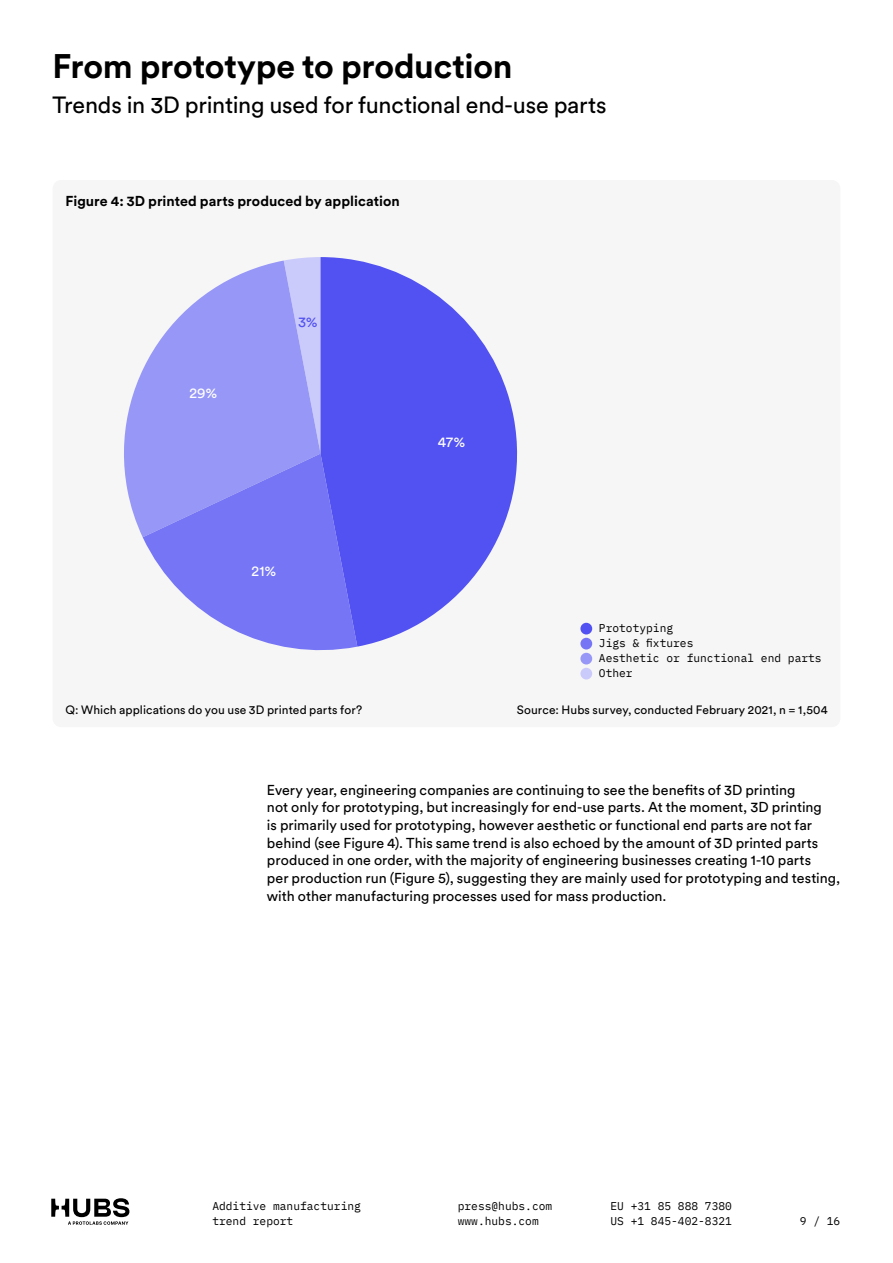
<style>
.page{position:relative;width:893px;height:1263px;background:#fff}
.page>*{position:absolute;margin:0;border:0;box-sizing:border-box;transform-origin:0 0}
.t1{font:700 33.75px "Circular Std";letter-spacing:-.01em;color:#000}
.t2{font:23.25px "Circular Std";letter-spacing:-.01em;color:#000}
.t3{font:14.4px "Circular Std";color:#fff}
.t4{font:14.4px "Circular Std";color:#5252f2}
.t5{font:14.25px/17.7px "Circular Std";color:#000}
.t6{font:700 14.25px "Circular Std";letter-spacing:.005em;color:#000}
.t7{font:12px "Circular Std";letter-spacing:.01em;color:#000}
.t8{font:11.25px/15px "IBM Plex Mono";color:#000}
</style>
<div class="page">
<svg style="left:51px;top:1198px;width:78px;height:27px"></svg>
<div style="left:53px;top:180px;width:787px;height:547px;background:#f6f6f6;border-radius:9px"></div>
<svg style="left:124px;top:369px;width:19px;height:168px;fill:#9797f7"></svg>
<svg style="left:143px;top:257px;width:212px;height:394px"></svg>
<svg style="left:320px;top:257px;width:198px;height:390px;fill:#5252f2"></svg>
<div style="left:580px;top:623px;width:12px;height:11px;background:#5252f2;border-radius:50%"></div>
<div style="left:580px;top:638px;width:12px;height:11px;background:#7575f5;border-radius:50%"></div>
<div style="left:580px;top:653px;width:12px;height:11px;background:#9797f7;border-radius:50%"></div>
<div style="left:580px;top:668px;width:12px;height:11px;background:#cbcbfb;border-radius:50%"></div>
<h1 class="t1" style="left:53px;top:44px;width:462px">From prototype to production</h1>
<h2 class="t2" style="left:53px;top:91px;width:556px">Trends in 3D printing used for functional end-use parts</h2>
<p class="t6" style="left:65px;top:192px;width:336px">Figure 4: 3D printed parts produced by application</p>
<p class="t3" style="left:190px;top:385px;width:29px">29%</p>
<p class="t4" style="left:298px;top:313px;width:21px">3%</p>
<p class="t3" style="left:251px;top:562px;width:26px">21%</p>
<p class="t3" style="left:438px;top:433px;width:29px">47%</p>
<p class="t8" style="left:599px;top:620px;width:224px">Prototyping<br>Jigs &amp; fixtures<br>Aesthetic or functional end parts<br>Other</p>
<p class="t7" style="left:65px;top:703px;width:298px">Q: Which applications do you use 3D printed parts for?</p>
<p class="t7" style="left:517px;top:703px;width:312px">Source: Hubs survey, conducted February 2021, n = 1,504</p>
<p class="t5" style="left:267px;top:780px;width:575px">Every year, engineering companies are continuing to see the benefits of 3D printing<br>not only for prototyping, but increasingly for end-use parts. At the moment, 3D printing<br>is primarily used for prototyping, however aesthetic or functional end parts are not far behind (see Figure 4). This same trend is also echoed by the amount of 3D printed parts produced in one order, with the majority of engineering businesses creating 1-10 parts<br>per production run (Figure 5), suggesting they are mainly used for prototyping and testing, with other manufacturing processes used for mass production.</p>
<p class="t8" style="left:458px;top:1197px;width:96px">press@hubs.com www.hubs.com</p>
<p class="t8" style="left:212px;top:1197px;width:150px">Additive manufacturing trend report</p>
<p class="t8" style="left:610px;top:1197px;width:123px">EU +31 85 888 7380<br>US +1 845-402-8321</p>
<p class="t8" style="left:800px;top:1212px;width:42px">9 / 16</p>
</div>
